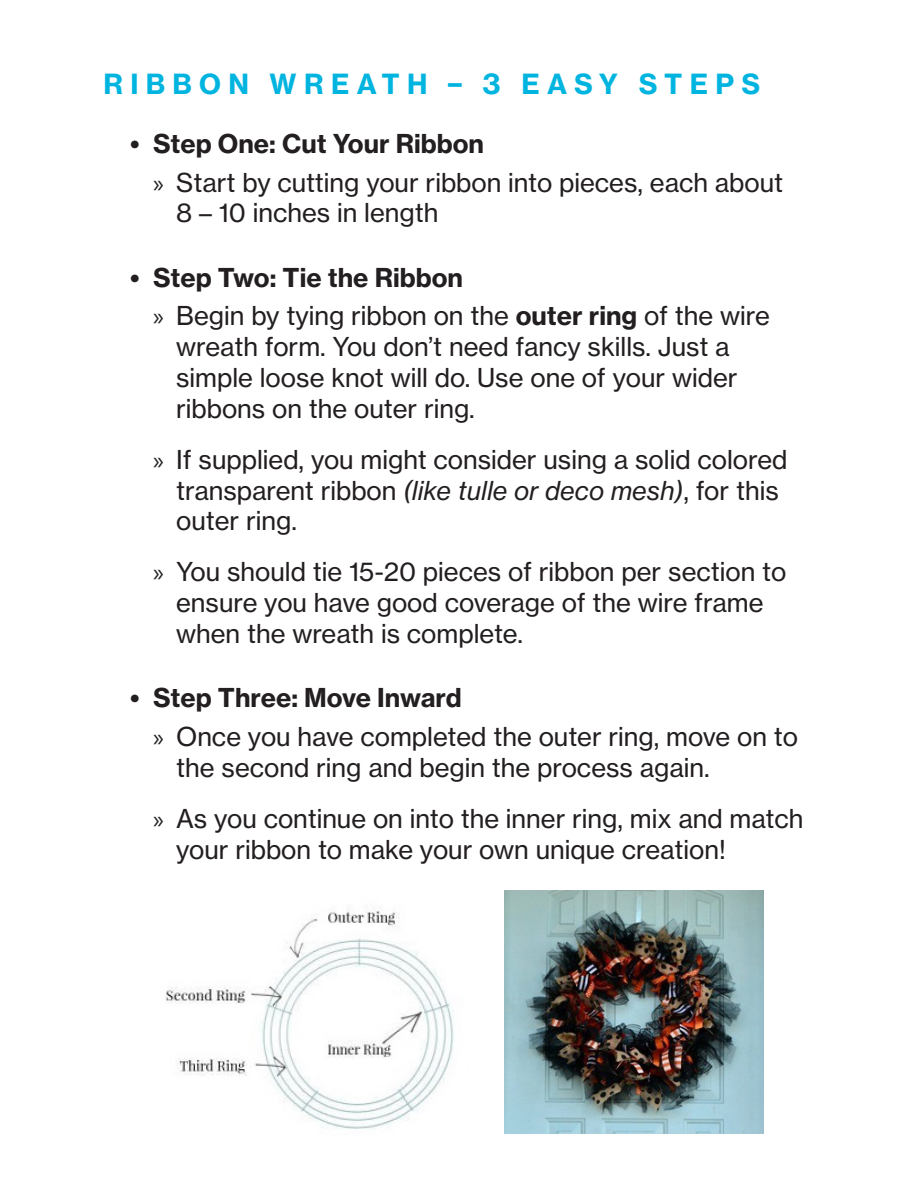
<style>
.page{position:relative;width:918px;height:1188px;background:#fff}
.page>*{position:absolute;margin:0;border:0;box-sizing:border-box;transform-origin:0 0}
.t1{font:27.3px "N Haas Grotesk TX Pro 75 Bd";letter-spacing:.265em;color:#00b4e0}
.t2{font:25.65px/30.8px "N Haas Grotesk TX Pro 55 Rg";color:#231f20}
.t3{font:25.65px "N Haas Grotesk TX Pro 75 Bd";color:#231f20}
.s1{font-family:"Myriad Pro"}
.s2{font-family:"N Haas Grotesk TX Pro 75 Bd"}
.s3{font-family:"N Haas Grotesk TX Pro 56 It"}
</style>
<div class="page">
<img style="left:165px;top:906px;width:289px;height:224px">
<img style="left:505px;top:891px;width:258px;height:243px">
<p class="t1" style="left:104px;top:67px;width:658px">RIBBON WREATH – 3 EASY STEPS</p>
<p class="t3" style="left:130px;top:128px;width:356px">• Step One: Cut Your Ribbon</p>
<p class="t2" style="left:176px;top:167px;width:609px;text-indent:-23px"><span class="s1">»</span> Start by cutting your ribbon into pieces, each about<br>8 – 10 inches in length</p>
<p class="t3" style="left:130px;top:261px;width:335px">• Step Two: Tie the Ribbon</p>
<p class="t2" style="left:176px;top:301px;width:595px;text-indent:-23px"><span class="s1">»</span> Begin by tying ribbon on the <span class="s2">outer ring</span> of the wire wreath form. You don’t need fancy skills. Just a simple loose knot will do. Use one of your wider ribbons on the outer ring.</p>
<p class="t2" style="left:176px;top:444px;width:613px;text-indent:-23px"><span class="s1">»</span> If supplied, you might consider using a solid colored transparent ribbon <span class="s3">(like tulle or deco mesh)</span>, for this outer ring.</p>
<p class="t2" style="left:176px;top:557px;width:612px;text-indent:-23px"><span class="s1">»</span> You should tie 15-20 pieces of ribbon per section to ensure you have good coverage of the wire frame when the wreath is complete.</p>
<p class="t3" style="left:130px;top:682px;width:333px">• Step Three: Move Inward</p>
<p class="t2" style="left:176px;top:721px;width:623px;text-indent:-23px"><span class="s1">»</span> Once you have completed the outer ring, move on to the second ring and begin the process again.</p>
<p class="t2" style="left:176px;top:803px;width:629px;text-indent:-23px"><span class="s1">»</span> As you continue on into the inner ring, mix and match your ribbon to make your own unique creation!</p>
</div>
